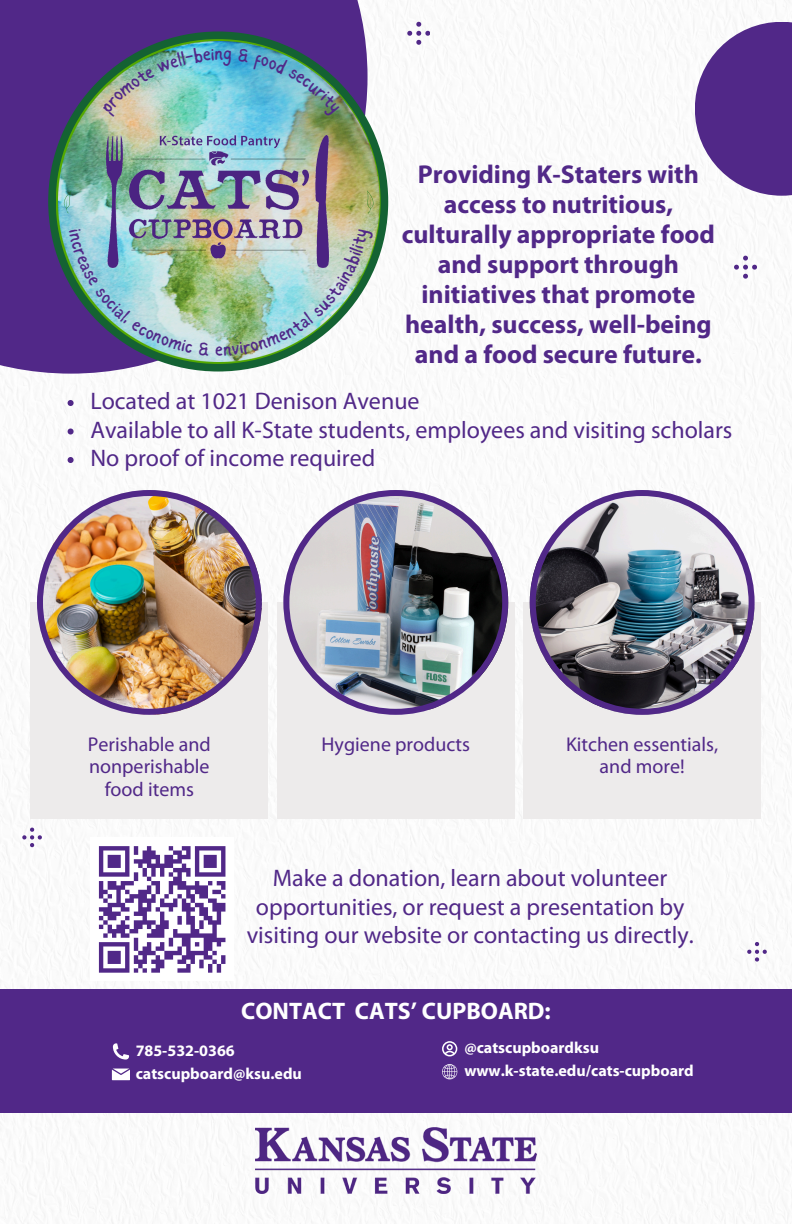
<style>
.page{position:relative;width:792px;height:1224px;background:#fff}
.page>*{position:absolute;margin:0;border:0;box-sizing:border-box;transform-origin:0 0}
.t1{font:700 26px/30px "Myriad Pro";color:#512888;text-align:center}
.t2{font:24px/28.4px "Myriad Pro";color:#512888;text-align:center}
.t3{font:700 24px "Myriad Pro";color:#fff}
.t4{font:20px/22.4px "Myriad Pro";color:#512888;text-align:center}
.t5{font:19.4px "Sigher";color:#512888}
.t6{font:700 16px "Myriad Pro";color:#fff}
</style>
<div class="page">
<img style="left:0;top:0;width:792px;height:1224px">
<div style="left:0;top:0;width:368px;height:374px;background:#512888"></div>
<img style="left:256px;top:1128px;width:280px;height:66px">
<div style="left:90px;top:837px;width:144px;height:144px;background:#fff"></div>
<svg style="left:98px;top:846px;width:128px;height:127px"></svg>
<svg style="left:68px;top:400px;width:6px;height:6px"></svg>
<svg style="left:68px;top:429px;width:6px;height:6px"></svg>
<svg style="left:68px;top:457px;width:6px;height:6px"></svg>
<div style="left:31px;top:602px;width:237px;height:217px;background:#edebeb"></div>
<img style="left:37px;top:490px;width:225px;height:225px">
<div style="left:277px;top:602px;width:237px;height:217px;background:#edebeb"></div>
<img style="left:283px;top:490px;width:225px;height:225px">
<div style="left:523px;top:602px;width:238px;height:217px;background:#edebeb"></div>
<img style="left:530px;top:490px;width:225px;height:225px">
<svg style="left:695px;top:22px;width:97px;height:174px;fill:#512888"></svg>
<div style="left:0;top:990px;width:792px;height:123px;background:#512888"></div>
<svg style="left:112px;top:1069px;width:18px;height:11px"></svg>
<svg style="left:113px;top:1043px;width:16px;height:17px"></svg>
<svg style="left:442px;top:1041px;width:15px;height:15px"></svg>
<svg style="left:442px;top:1064px;width:15px;height:15px"></svg>
<svg style="left:734px;top:256px;width:23px;height:22px"></svg>
<svg style="left:22px;top:828px;width:20px;height:19px"></svg>
<svg style="left:747px;top:942px;width:20px;height:19px"></svg>
<svg style="left:407px;top:22px;width:23px;height:22px"></svg>
<svg style="left:48px;top:31px;width:340px;height:341px"></svg>
<svg style="left:56px;top:39px;width:325px;height:325px"></svg>
<img style="left:59px;top:42px;width:321px;height:319px">
<img style="left:107px;top:135px;width:222px;height:132px">
<svg style="left:60px;top:190px;width:19px;height:29px"></svg>
<svg style="left:355px;top:190px;width:23px;height:29px"></svg>
<img style="left:102px;top:46px;width:129px;height:71px">
<img style="left:238px;top:48px;width:102px;height:69px">
<img style="left:69px;top:229px;width:124px;height:124px">
<svg style="left:199px;top:342px;width:10px;height:14px"></svg>
<img style="left:224px;top:229px;width:149px;height:127px">
<p class="t1" style="left:402px;top:162px;width:315px">Providing K-Staters with access to nutritious, culturally appropriate food and support through initiatives that promote health, success, well-being and a food secure future.</p>
<h4 class="t2" style="left:90px;top:389px;width:331px">Located at 1021 Denison Avenue</h4>
<p class="t2" style="left:90px;top:417px;width:644px">Available to all K-State students, employees and visiting scholars</p>
<p class="t2" style="left:90px;top:446px;width:286px">No proof of income required</p>
<p class="t5" style="left:215px;top:341px;width:10px">e</p>
<p class="t4" style="left:88px;top:735px;width:124px">Perishable and nonperishable food items</p>
<p class="t4" style="left:322px;top:735px;width:150px">Hygiene products</p>
<p class="t4" style="left:566px;top:735px;width:154px">Kitchen essentials, and more!</p>
<p class="t2" style="left:247px;top:866px;width:449px">Make a donation, learn about volunteer opportunities, or request a presentation by visiting our website or contacting us directly.</p>
<p class="t3" style="left:241px;top:1001px;width:311px">CONTACT CATS’ CUPBOARD:</p>
<p class="t6" style="left:136px;top:1044px;width:101px">785-532-0366</p>
<p class="t6" style="left:136px;top:1067px;width:168px">catscupboard@ksu.edu</p>
<p class="t6" style="left:464px;top:1041px;width:136px">@catscupboardksu</p>
<p class="t6" style="left:464px;top:1064px;width:231px">www.k-state.edu/cats-cupboard</p>
</div>
